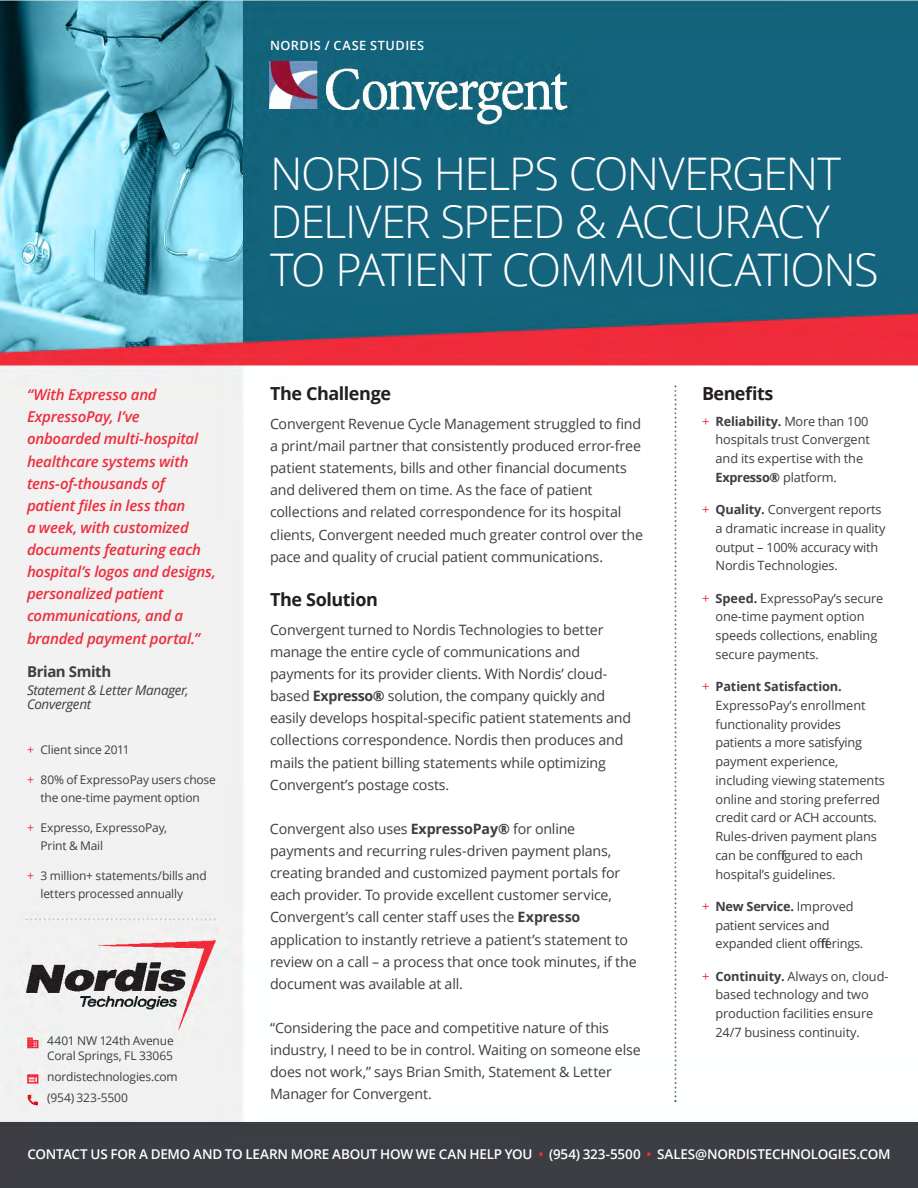
<style>
.page{position:relative;width:918px;height:1188px;background:#fff}
.page>*{position:absolute;margin:0;border:0;box-sizing:border-box;transform-origin:0 0}
.section-header{font:300 45px/48px "Open Sans";letter-spacing:-.03em;color:#fff}
.t1{font:700 18px "Open Sans";letter-spacing:-.025em;color:#231f20}
.paragraph-large{font:italic 600 15px/22.2px "Open Sans";letter-spacing:-.015em;color:#ee2c3c}
.paragraph-large-2{font:700 15px "Open Sans";letter-spacing:-.025em;color:#3c3e42}
.t2{font:14.25px/22.2px "Open Sans";letter-spacing:-.01em;color:#3c3e42}
.t3{font:600 13.5px "Open Sans";letter-spacing:-.015em;color:#fff}
.paragraph-large-3{font:italic 13.5px/15px "Open Sans";letter-spacing:-.02em;color:#3c3e42}
.t4{font:12.75px/18.8px "Open Sans";letter-spacing:-.01em;color:#3c3e42}
.t5{font:600 12.75px "Open Sans";letter-spacing:.04em;color:#fff}
.t6{font:12px/18px "Open Sans";letter-spacing:-.015em;color:#3c3e42}
.s1{color:#ee2c3c}
.s2{font-weight:700}
</style>
<div class="page">
<img style="left:0;top:0;width:918px;height:1188px">
<p class="t5" style="left:270px;top:37px;width:156px">NORDIS / CASE STUDIES</p>
<p class="paragraph-large" style="left:27px;top:383px;width:190px">“With Expresso and<br>ExpressoPay, I’ve onboarded multi-hospital healthcare systems with tens-of-thousands of patient files in less than<br>a week, with customized documents featuring each hospital’s logos and designs, personalized patient communications, and a branded payment portal.”</p>
<p class="paragraph-large-2" style="left:27px;top:660px;width:86px">Brian Smith</p>
<p class="paragraph-large-3" style="left:27px;top:682px;width:163px">Statement &amp; Letter Manager,<br>Convergent</p>
<p class="t6" style="left:27px;top:740px;width:104px"><span class="s1">+</span> Client since 2011</p>
<p class="t6" style="left:27px;top:770px;width:190px;text-align:center"><span class="s1">+</span> 80% of ExpressoPay users chose the one-time payment option</p>
<p class="t6" style="left:40px;top:818px;width:128px;text-indent:-14px"><span class="s1">+</span> Expresso, ExpressoPay,<br>Print &amp; Mail</p>
<p class="t6" style="left:40px;top:866px;width:168px;text-indent:-14px"><span class="s1">+</span> 3 million+ statements/bills and letters processed annually</p>
<p class="t6" style="left:47px;top:1033px;width:128px;line-height:15px">4401 NW 124th Avenue<br>Coral Springs, FL 33065</p>
<p class="t6" style="left:47px;top:1068px;width:132px">nordistechnologies.com</p>
<p class="t6" style="left:47px;top:1089px;width:82px">(954) 323-5500</p>
<p class="section-header" style="left:270px;top:148px;width:610px">NORDIS HELPS CONVERGENT<br>DELIVER SPEED &amp; ACCURACY<br>TO PATIENT COMMUNICATIONS</p>
<p class="t1" style="left:270px;top:381px;width:123px">The Challenge</p>
<p class="t2" style="left:270px;top:412px;width:375px">Convergent Revenue Cycle Management struggled to find a print/mail partner that consistently produced error-free patient statements, bills and other financial documents and delivered them on time. As the face of patient collections and related correspondence for its hospital clients, Convergent needed much greater control over the pace and quality of crucial patient communications.</p>
<p class="t1" style="left:270px;top:587px;width:109px">The Solution</p>
<p class="t2" style="left:270px;top:618px;width:363px">Convergent turned to Nordis Technologies to better manage the entire cycle of communications and payments for its provider clients. With Nordis’ cloud&shy;based <span class="s2">Expresso®</span> solution, the company quickly and easily develops hospital-specific patient statements and collections correspondence. Nordis then produces and mails the patient billing statements while optimizing Convergent’s postage costs.</p>
<p class="t2" style="left:270px;top:817px;width:368px">Convergent also uses <span class="s2">ExpressoPay®</span> for online payments and recurring rules-driven payment plans, creating branded and customized payment portals for each provider. To provide excellent customer service, Convergent’s call center staff uses the <span class="s2">Expresso </span>application to instantly retrieve a patient’s statement to review on a call – a process that once took minutes, if the document was available at all.</p>
<p class="t2" style="left:270px;top:1016px;width:372px">“Considering the pace and competitive nature of this industry, I need to be in control. Waiting on someone else does not work,” says Brian Smith, Statement &amp; Letter Manager for Convergent.</p>
<p class="t1" style="left:702px;top:381px;width:73px">Benefits</p>
<p class="t4" style="left:716px;top:411px;width:156px;text-indent:-14px"><span class="s1">+</span> <span class="s2">Reliability.</span> More than 100 hospitals trust Convergent and its expertise with the<br><span class="s2">Expresso®</span> platform.</p>
<p class="t4" style="left:716px;top:500px;width:171px;text-indent:-14px"><span class="s1">+</span> <span class="s2">Quality.</span> Convergent reports a dramatic increase in quality output – 100% accuracy with<br>Nordis Technologies.</p>
<p class="t4" style="left:716px;top:588px;width:169px;text-indent:-14px"><span class="s1">+</span> <span class="s2">Speed.</span> ExpressoPay’s secure one-time payment option speeds collections, enabling secure payments.</p>
<p class="t4" style="left:716px;top:677px;width:171px;text-indent:-14px"><span class="s1">+</span> <span class="s2">Patient Satisfaction.<br></span>ExpressoPay’s enrollment functionality provides patients a more satisfying payment experience, including viewing statements online and storing preferred credit card or ACH accounts.<br>Rules-driven payment plans can be conffigured to each hospital’s guidelines.</p>
<p class="t4" style="left:716px;top:896px;width:149px;text-indent:-14px"><span class="s1">+</span> <span class="s2">New Service.</span> Improved patient services and expanded client offfferings.</p>
<p class="t4" style="left:716px;top:966px;width:175px;text-indent:-14px"><span class="s1">+</span> <span class="s2">Continuity.</span> Always on, cloud&shy;based technology and two production facilities ensure<br>24/7 business continuity.</p>
<p class="t3" style="left:27px;top:1145px;width:865px">CONTACT US FOR A DEMO AND TO LEARN MORE ABOUT HOW WE CAN HELP YOU <span class="s1">•</span> (954) 323-5500 <span class="s1">•</span> SALES@NORDISTECHNOLOGIES.COM</p>
</div>
